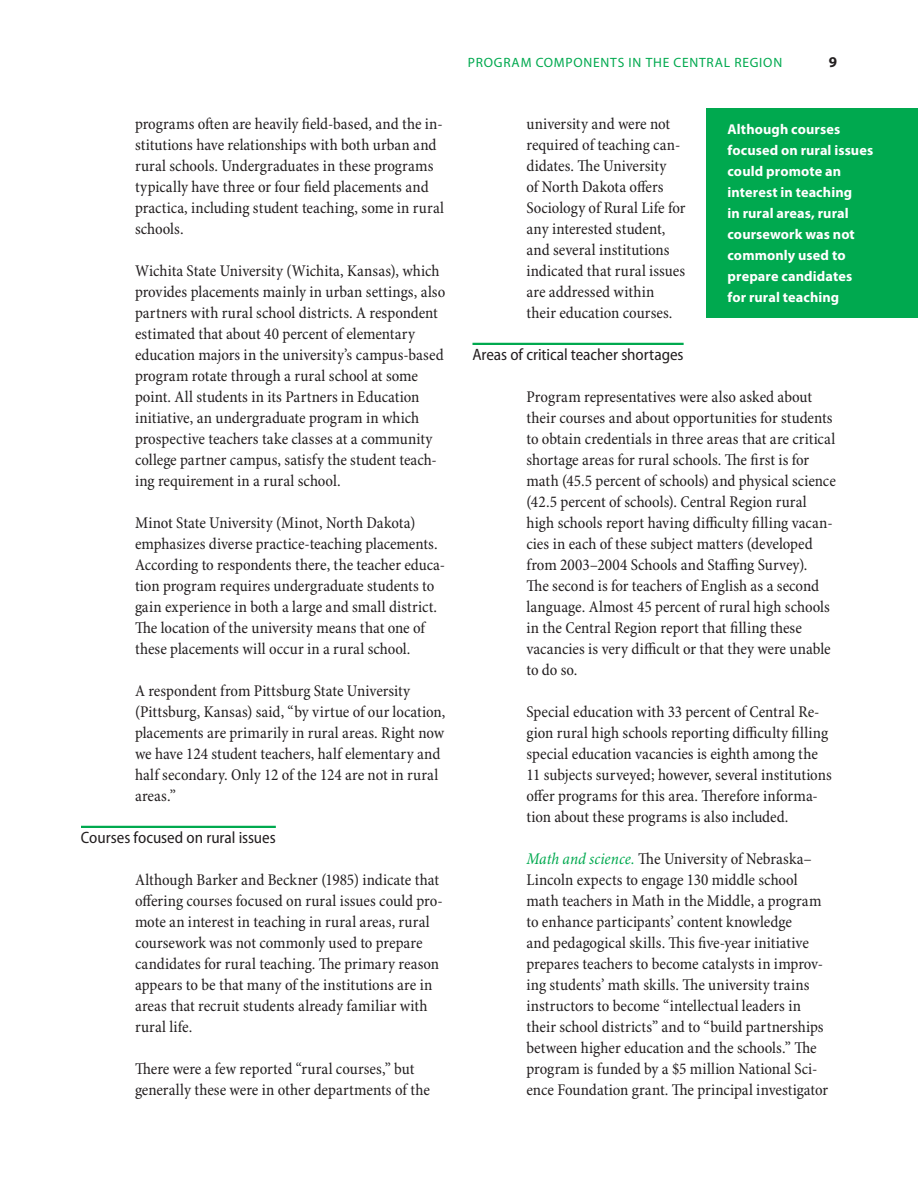
<style>
.page{position:relative;width:918px;height:1188px;background:#fff}
.page>*{position:absolute;margin:0;border:0;box-sizing:border-box;transform-origin:0 0}
.t1{font:condensed 16.5px/21px "Minion Pro";color:#231f20}
.t2{font:semi-condensed 16.5px "Myriad Pro";letter-spacing:-.005em;color:#231f20}
.t3{font:700 15px "Myriad Pro";color:#231f20}
.t4{font:700 14.25px/21px "Myriad Pro";letter-spacing:.01em;color:#fff}
.t5{font:13.5px "Myriad Pro";letter-spacing:.06em;color:#00a94f}
.s1{font-style:italic;color:#00a94f}
</style>
<div class="page">
<hr style="left:81px;top:826px;width:195px;height:2px;background:#00a94f">
<hr style="left:472px;top:343px;width:212px;height:2px;background:#00a94f">
<div style="left:706px;top:108px;width:212px;height:210px;background:#00a94f"></div>
<p class="t1" style="left:135px;top:114px;width:311px">programs often are heavily field-based, and the in&shy;stitutions have relationships with both urban and rural schools. Undergraduates in these programs typically have three or four field placements and practica, including student teaching, some in rural schools.</p>
<p class="t1" style="left:135px;top:261px;width:312px">Wichita State University (Wichita, Kansas), which provides placements mainly in urban settings, also partners with rural school districts. A respondent estimated that about 40 percent of elementary education majors in the university’s campus-based program rotate through a rural school at some point. All students in its Partners in Education initiative, an undergraduate program in which prospective teachers take classes at a community college partner campus, satisfy the student teach&shy;ing requirement in a rural school.</p>
<p class="t1" style="left:135px;top:513px;width:312px">Minot State University (Minot, North Dakota) emphasizes diverse practice-teaching placements.<br>According to respondents there, the teacher educa&shy;tion program requires undergraduate students to gain experience in both a large and small district.<br>The location of the university means that one of these placements will occur in a rural school.</p>
<p class="t1" style="left:135px;top:681px;width:312px">A respondent from Pittsburg State University (Pittsburg, Kansas) said, “by virtue of our location, placements are primarily in rural areas. Right now we have 124 student teachers, half elementary and half secondary. Only 12 of the 124 are not in rural areas.”</p>
<p class="t2" style="left:81px;top:829px;width:196px">Courses focused on rural issues</p>
<p class="t1" style="left:135px;top:870px;width:309px">Although Barker and Beckner (1985) indicate that offering courses focused on rural issues could pro&shy;mote an interest in teaching in rural areas, rural coursework was not commonly used to prepare candidates for rural teaching. The primary reason appears to be that many of the institutions are in areas that recruit students already familiar with rural life.</p>
<p class="t1" style="left:135px;top:1059px;width:296px">There were a few reported “rural courses,” but generally these were in other departments of the</p>
<p class="t5" style="left:468px;top:55px;width:316px">PROGRAM COMPONENTS IN THE CENTRAL REGION</p>
<p class="t3" style="left:829px;top:54px;width:10px">9</p>
<p class="t1" style="left:526px;top:114px;width:160px">university and were not required of teaching can&shy;didates. The University<br>of North Dakota offers<br>Sociology of Rural Life for any interested student, and several institutions indicated that rural issues are addressed within their education courses.</p>
<p class="t2" style="left:472px;top:346px;width:213px">Areas of critical teacher shortages</p>
<p class="t1" style="left:526px;top:387px;width:311px">Program representatives were also asked about their courses and about opportunities for students to obtain credentials in three areas that are critical shortage areas for rural schools. The first is for math (45.5 percent of schools) and physical science (42.5 percent of schools). Central Region rural high schools report having difficulty filling vacan&shy;cies in each of these subject matters (developed from 2003–2004 Schools and Staffing Survey).<br>The second is for teachers of English as a second language. Almost 45 percent of rural high schools in the Central Region report that filling these vacancies is very difficult or that they were unable to do so.</p>
<p class="t1" style="left:526px;top:702px;width:307px">Special education with 33 percent of Central Re&shy;gion rural high schools reporting difficulty filling special education vacancies is eighth among the 11 subjects surveyed; however, several institutions offer programs for this area. Therefore informa&shy;tion about these programs is also included.</p>
<p class="t1" style="left:526px;top:849px;width:303px"><span class="s1">Math and science.</span> The University of Nebraska– Lincoln expects to engage 130 middle school math teachers in Math in the Middle, a program to enhance participants’ content knowledge<br>and pedagogical skills. This five-year initiative prepares teachers to become catalysts in improv&shy;ing students’ math skills. The university trains instructors to become “intellectual leaders in their school districts” and to “build partnerships between higher education and the schools.” The program is funded by a $5 million National Sci&shy;ence Foundation grant. The principal investigator</p>
<p class="t4" style="left:728px;top:119px;width:147px">Although courses focused on rural issues could promote an interest in teaching<br>in rural areas, rural coursework was not commonly used to prepare candidates for rural teaching</p>
</div>
